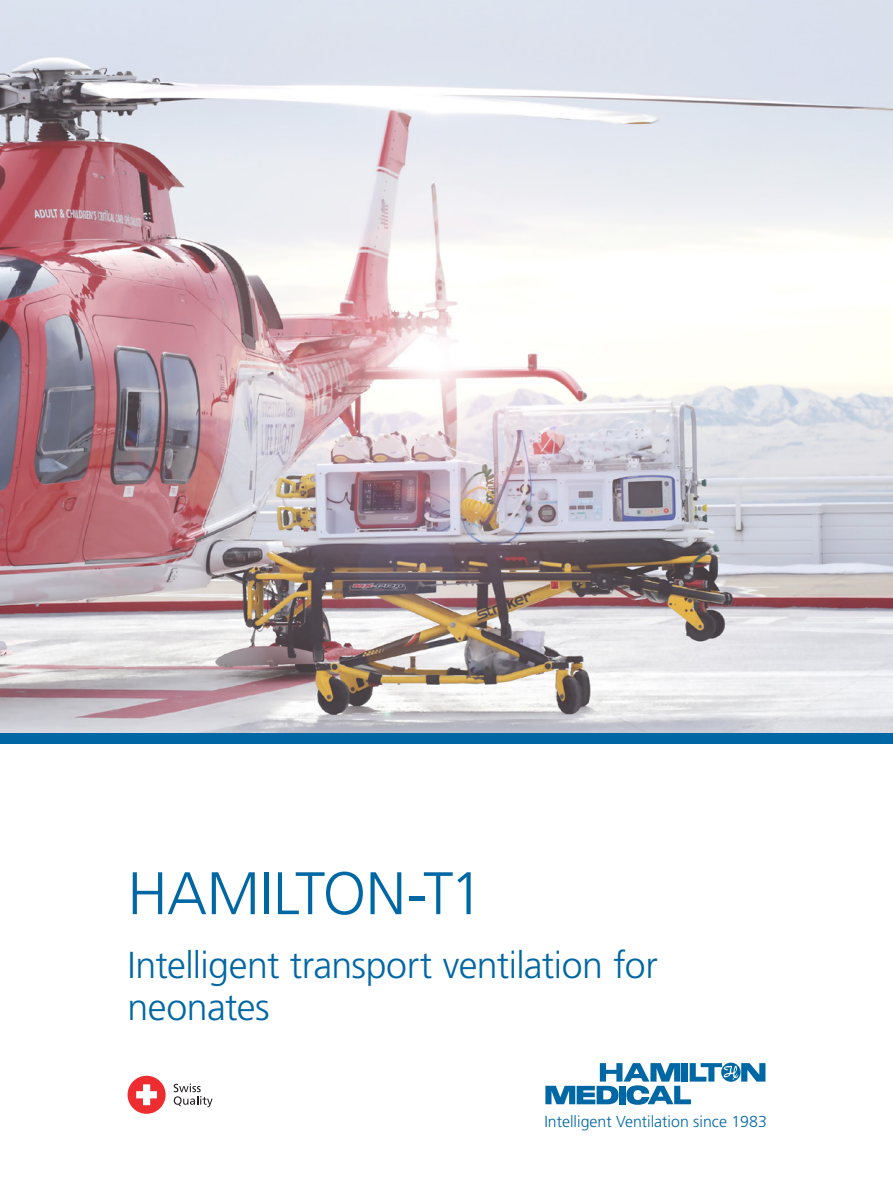
<style>
.page{position:relative;width:893px;height:1188px;background:#fff}
.page>*{position:absolute;margin:0;border:0;box-sizing:border-box;transform-origin:0 0}
.t1{font:300 60px "Frutiger LT Std";letter-spacing:-.01em;color:#0067a5}
.t2{font:300 37.5px/42.5px "Frutiger LT Std";letter-spacing:-.015em;color:#0067a5}
.t3{font:300 15.9px "Frutiger LT Std";color:#0067a5}
</style>
<div class="page">
<div style="left:128px;top:1076px;width:38px;height:38px;background:#ee2d30;border-radius:50%"></div>
<svg style="left:136px;top:1084px;width:21px;height:21px"></svg>
<svg style="left:174px;top:1084px;width:39px;height:23px"></svg>
<img style="left:0;top:0;width:893px;height:733px">
<svg style="left:545px;top:1063px;width:220px;height:42px"></svg>
<div style="left:0;top:733px;width:893px;height:11px;background:#0067a5"></div>
<h1 class="t1" style="left:127px;top:860px;width:357px">HAMILTON-T1</h1>
<p class="t2" style="left:128px;top:944px;width:532px">Intelligent transport ventilation for neonates</p>
<p class="t3" style="left:544px;top:1112px;width:224px">Intelligent Ventilation since 1983</p>
</div>
